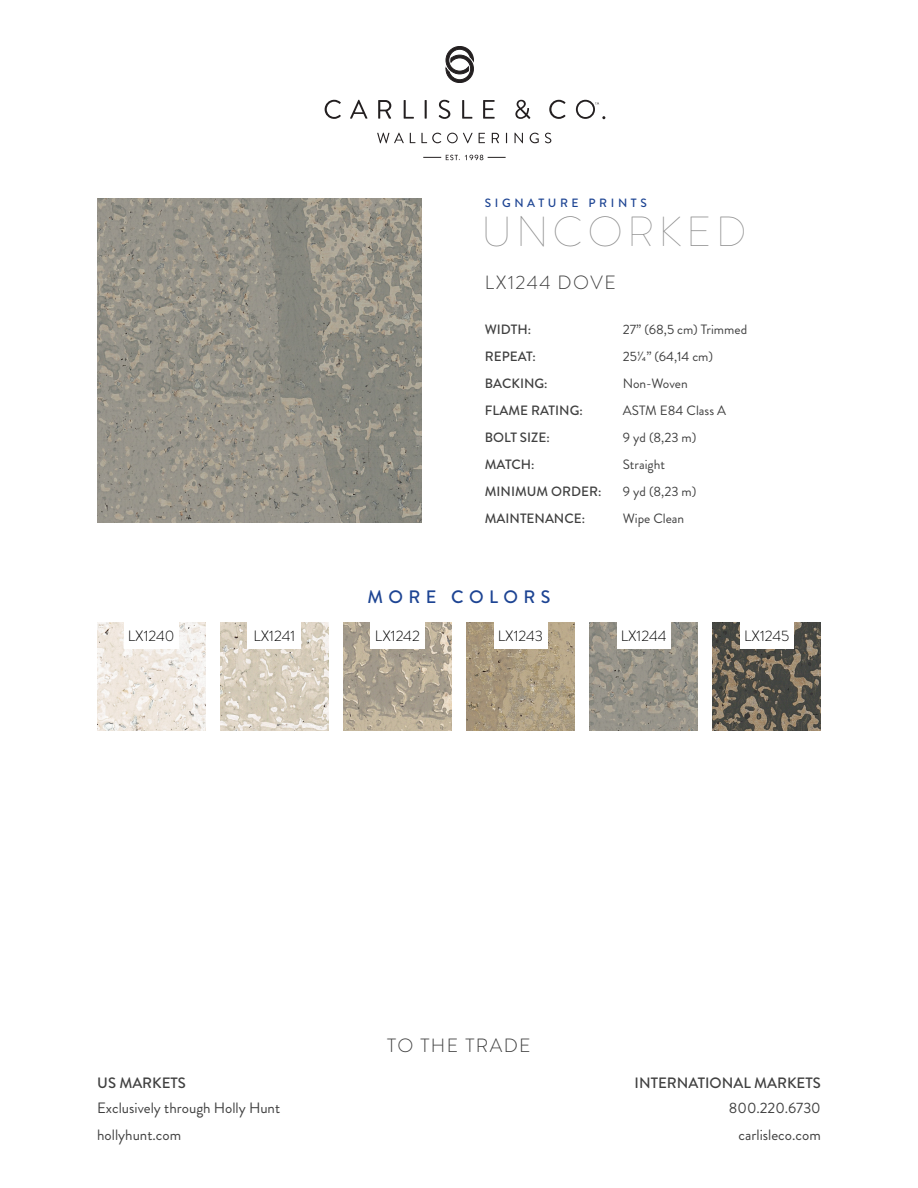
<style>
.page{position:relative;width:918px;height:1188px;background:#fff}
.page>*{position:absolute;margin:0;border:0;box-sizing:border-box;transform-origin:0 0}
.t1{font:100 42px "Brandon Grotesque";letter-spacing:.1em;color:#8c8c8c}
.t2{font:300 19.2px "Brandon Grotesque";letter-spacing:.075em;color:#404040}
.t3{font:500 18px "Brandon Grotesque";letter-spacing:.3em;color:#1d4493}
.t4{font:15px "Brandon Grotesque";color:#404040}
.t5{font:300 15px "Brandon Grotesque";color:#000}
.t6{font:500 15px "Brandon Grotesque";color:#404040}
.t7{font:13.5px "Brandon Grotesque";color:#404040}
.t8{font:500 13.5px "Brandon Grotesque";color:#404040}
.t9{font:500 12px "Brandon Grotesque";letter-spacing:.3em;color:#1d4493}
</style>
<div class="page">
<svg style="left:446px;top:46px;width:27px;height:37px"></svg>
<svg style="left:325px;top:100px;width:16px;height:19px"></svg>
<svg style="left:350px;top:100px;width:18px;height:19px"></svg>
<svg style="left:378px;top:100px;width:13px;height:19px"></svg>
<svg style="left:404px;top:100px;width:10px;height:19px"></svg>
<svg style="left:425px;top:100px;width:2px;height:19px"></svg>
<svg style="left:439px;top:100px;width:11px;height:19px"></svg>
<svg style="left:462px;top:100px;width:10px;height:19px"></svg>
<svg style="left:483px;top:100px;width:12px;height:19px"></svg>
<svg style="left:515px;top:100px;width:16px;height:19px"></svg>
<svg style="left:549px;top:100px;width:17px;height:19px"></svg>
<svg style="left:377px;top:133px;width:27px;height:10px"></svg>
<svg style="left:410px;top:133px;width:5px;height:10px"></svg>
<svg style="left:421px;top:133px;width:20px;height:10px"></svg>
<svg style="left:447px;top:133px;width:26px;height:10px"></svg>
<svg style="left:479px;top:133px;width:6px;height:10px"></svg>
<svg style="left:492px;top:133px;width:7px;height:10px"></svg>
<svg style="left:515px;top:133px;width:8px;height:10px"></svg>
<svg style="left:530px;top:133px;width:9px;height:10px"></svg>
<svg style="left:545px;top:133px;width:6px;height:10px"></svg>
<svg style="left:576px;top:100px;width:29px;height:19px"></svg>
<svg style="left:423px;top:155px;width:83px;height:5px"></svg>
<img style="left:97px;top:199px;width:324px;height:324px">
<img style="left:97px;top:622px;width:108px;height:108px">
<div style="left:124px;top:622px;width:54px;height:27px;background:#fff"></div>
<img style="left:220px;top:622px;width:108px;height:108px">
<div style="left:247px;top:622px;width:54px;height:27px;background:#fff"></div>
<img style="left:343px;top:622px;width:108px;height:108px">
<div style="left:370px;top:622px;width:54px;height:27px;background:#fff"></div>
<img style="left:467px;top:622px;width:108px;height:108px">
<div style="left:494px;top:622px;width:54px;height:27px;background:#fff"></div>
<img style="left:590px;top:622px;width:108px;height:108px">
<div style="left:617px;top:622px;width:54px;height:27px;background:#fff"></div>
<img style="left:713px;top:622px;width:108px;height:108px">
<div style="left:740px;top:622px;width:54px;height:27px;background:#fff"></div>
<p class="t9" style="left:485px;top:195px;width:163px">SIGNATURE PRINTS</p>
<p class="t1" style="left:481px;top:203px;width:267px">UNCORKED</p>
<p class="t2" style="left:485px;top:270px;width:133px">LX1244 DOVE</p>
<p class="t8" style="left:485px;top:320px;width:48px">WIDTH:</p>
<p class="t8" style="left:485px;top:347px;width:52px">REPEAT:</p>
<p class="t8" style="left:485px;top:374px;width:64px">BACKING:</p>
<p class="t8" style="left:485px;top:401px;width:99px">FLAME RATING:</p>
<p class="t8" style="left:485px;top:428px;width:66px">BOLT SIZE:</p>
<p class="t8" style="left:485px;top:455px;width:51px">MATCH:</p>
<p class="t8" style="left:485px;top:482px;width:118px">MINIMUM ORDER:</p>
<p class="t8" style="left:485px;top:509px;width:102px">MAINTENANCE:</p>
<p class="t7" style="left:623px;top:320px;width:126px">27” (68,5 cm) Trimmed</p>
<p class="t7" style="left:623px;top:347px;width:92px">251/4” (64,14 cm)</p>
<p class="t7" style="left:623px;top:374px;width:66px">Non-Woven</p>
<p class="t7" style="left:623px;top:401px;width:105px">ASTM E84 Class A</p>
<p class="t7" style="left:623px;top:428px;width:75px">9 yd (8,23 m)</p>
<p class="t7" style="left:623px;top:455px;width:44px">Straight</p>
<p class="t7" style="left:623px;top:482px;width:75px">9 yd (8,23 m)</p>
<p class="t7" style="left:623px;top:509px;width:63px">Wipe Clean</p>
<p class="t3" style="left:368px;top:584px;width:184px">MORE COLORS</p>
<p class="t5" style="left:128px;top:625px;width:48px">LX1240</p>
<p class="t5" style="left:253px;top:625px;width:43px">LX1241</p>
<p class="t5" style="left:375px;top:625px;width:46px">LX1242</p>
<p class="t5" style="left:498px;top:625px;width:47px">LX1243</p>
<p class="t5" style="left:621px;top:625px;width:47px">LX1244</p>
<p class="t5" style="left:744px;top:625px;width:47px">LX1245</p>
<p class="t2" style="left:387px;top:1032px;width:145px">TO THE TRADE</p>
<p class="t6" style="left:97px;top:1073px;width:90px">US MARKETS</p>
<p class="t6" style="left:635px;top:1073px;width:188px">INTERNATIONAL MARKETS</p>
<p class="t4" style="left:97px;top:1098px;width:184px">Exclusively through Holly Hunt</p>
<p class="t4" style="left:97px;top:1125px;width:85px">hollyhunt.com</p>
<p class="t4" style="left:729px;top:1098px;width:93px">800.220.6730</p>
<p class="t4" style="left:739px;top:1125px;width:84px">carlisleco.com</p>
</div>
